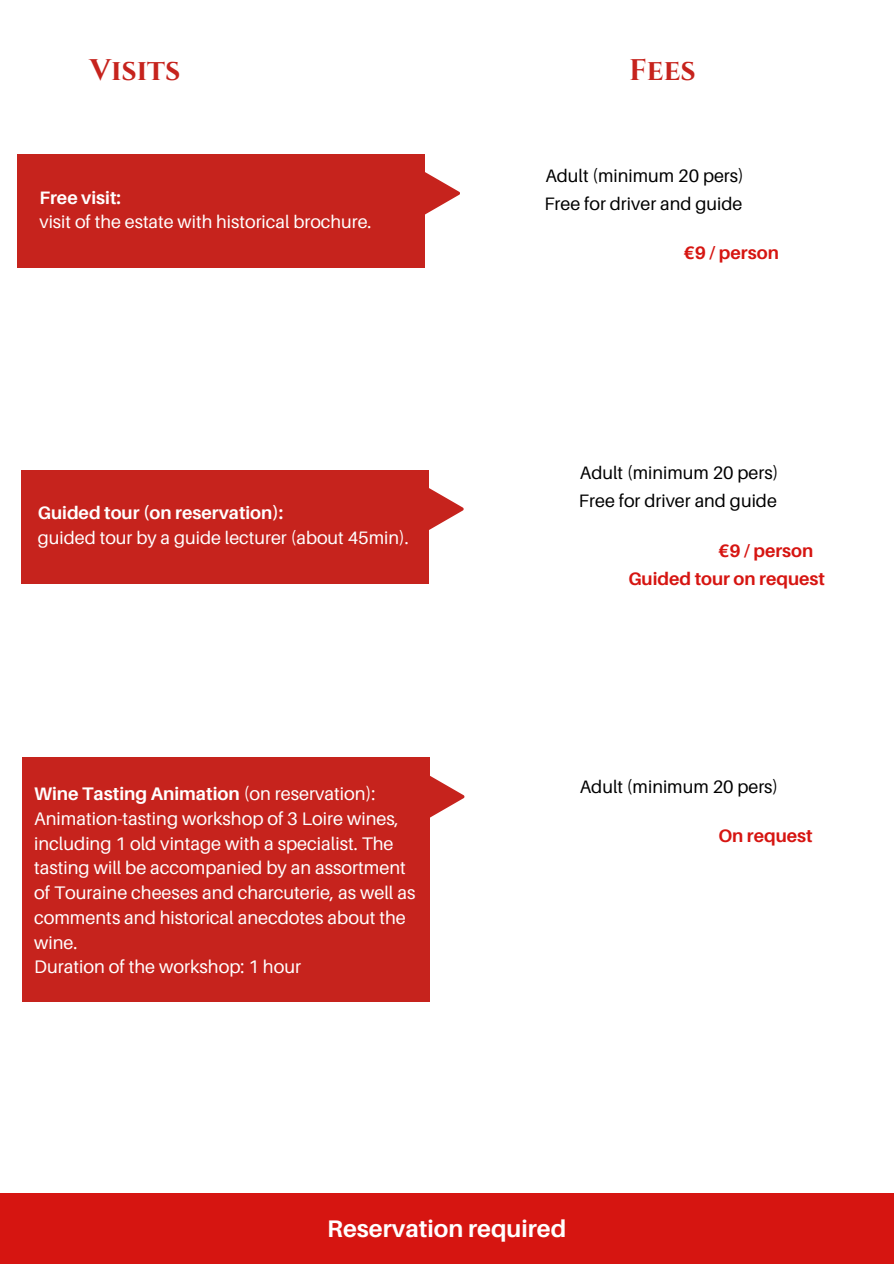
<style>
.page{position:relative;width:894px;height:1264px;background:#fff}
.page>*{position:absolute;margin:0;border:0;box-sizing:border-box;transform-origin:0 0}
.t1{font:700 29.85px "Cinzel";color:#c6231d}
.t2{font:700 24px "Aileron";color:#fff}
.t3{font:18.15px/24.8px "Aileron";color:#fff}
.t4{font:18px "Aileron";color:#000}
.t5{font:18px "Aileron";color:#fff}
.t6{font:700 18px "Aileron";color:#d61511}
.t7{font:700 18px "Aileron";color:#fff}
.s1{font-weight:700}
</style>
<div class="page">
<div style="left:17px;top:154px;width:407px;height:113px;background:#c6231d"></div>
<svg style="left:424px;top:155px;width:36px;height:77px"></svg>
<div style="left:21px;top:470px;width:407px;height:113px;background:#c6231d"></div>
<svg style="left:428px;top:470px;width:35px;height:77px"></svg>
<div style="left:22px;top:757px;width:407px;height:245px;background:#c6231d"></div>
<svg style="left:429px;top:758px;width:35px;height:77px"></svg>
<div style="left:0;top:1193px;width:893px;height:70px;background:#d61511"></div>
<h1 class="t1" style="left:89px;top:51px;width:93px">Visits</h1>
<h1 class="t1" style="left:629px;top:51px;width:68px">Fees</h1>
<p class="t7" style="left:39px;top:186px;width:83px">Free visit:</p>
<p class="t5" style="left:39px;top:211px;width:333px">visit of the estate with historical brochure.</p>
<p class="t7" style="left:38px;top:502px;width:247px">Guided tour (on reservation):</p>
<p class="t5" style="left:38px;top:527px;width:372px">guided tour by a guide lecturer (about 45min).</p>
<p class="t3" style="left:34px;top:781px;width:382px"><span class="s1">Wine Tasting Animation</span> (on reservation):<br>Animation-tasting workshop of 3 Loire wines, including 1 old vintage with a specialist. The tasting will be accompanied by an assortment of Touraine cheeses and charcuterie, as well as comments and historical anecdotes about the wine.<br>Duration of the workshop: 1 hour</p>
<p class="t4" style="left:545px;top:164px;width:200px">Adult (minimum 20 pers)</p>
<p class="t4" style="left:544px;top:192px;width:199px">Free for driver and guide</p>
<p class="t6" style="left:683px;top:242px;width:97px">€9 / person</p>
<p class="t4" style="left:579px;top:461px;width:200px">Adult (minimum 20 pers)</p>
<p class="t4" style="left:578px;top:490px;width:199px">Free for driver and guide</p>
<p class="t6" style="left:717px;top:539px;width:97px">€9 / person</p>
<p class="t6" style="left:628px;top:567px;width:198px">Guided tour on request</p>
<p class="t4" style="left:579px;top:775px;width:200px">Adult (minimum 20 pers)</p>
<p class="t6" style="left:718px;top:825px;width:96px">On request</p>
<h2 class="t2" style="left:327px;top:1213px;width:240px">Reservation required</h2>
</div>
